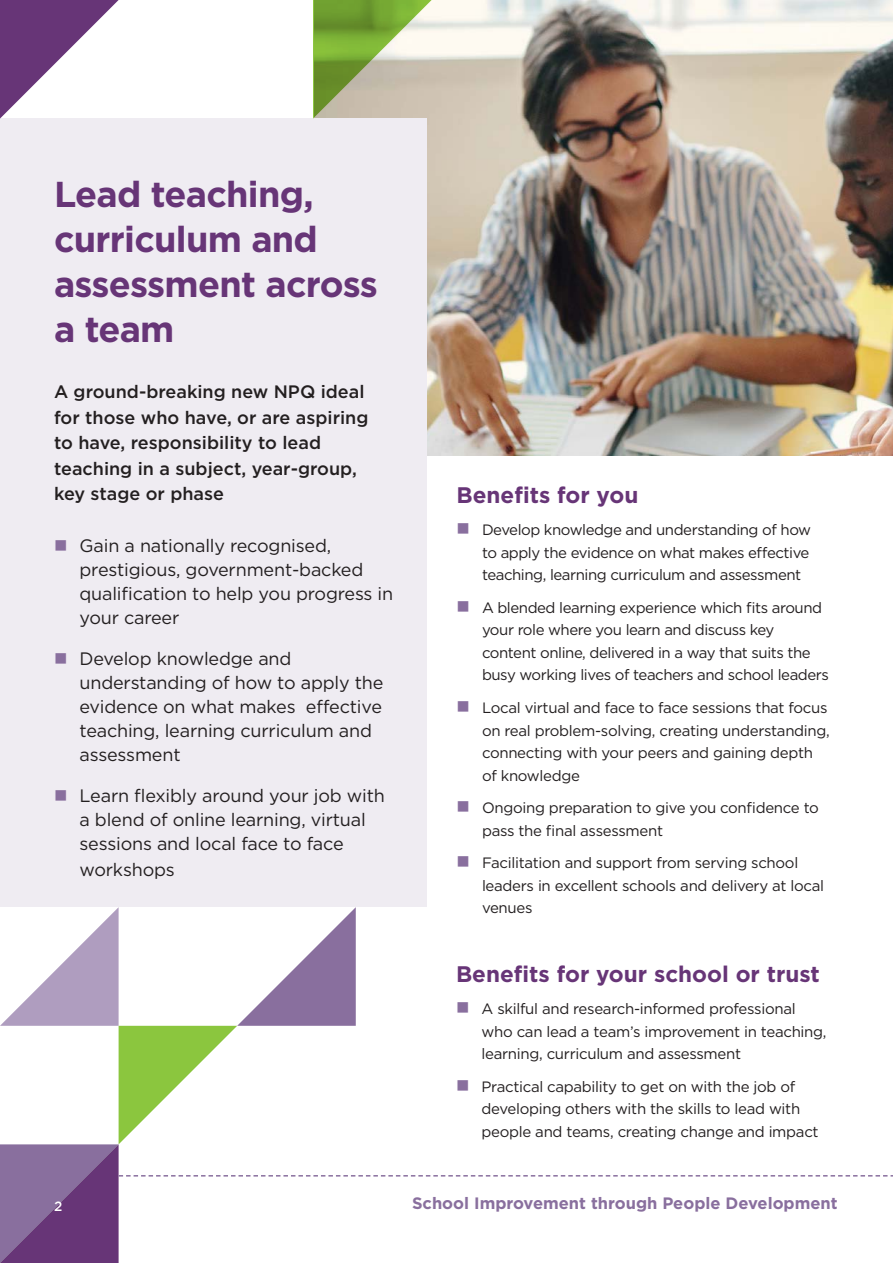
<style>
.page{position:relative;width:893px;height:1263px;background:#fff}
.page>*{position:absolute;margin:0;border:0;box-sizing:border-box;transform-origin:0 0}
.t1{font:700 36px/45px "Gotham";letter-spacing:-.02em;color:#673577}
.Sub_1{font:700 22.5px "Gotham";color:#673577}
.t2{font:18px/24px "Gotham";letter-spacing:-.01em;color:#231f20}
.Body_2{font:500 18px/25.5px "Gotham";color:#231f20}
.t3{font:700 16.5px "Gotham";color:#896f9e}
.Body_2-2{font:15px/22.5px "Gotham";letter-spacing:-.02em;color:#231f20}
.t4{font:500 13.5px "Gotham";color:#fff}
.s1{color:#896f9e}
</style>
<div class="page">
<img style="left:427px;top:0;width:466px;height:455px">
<div style="left:0;top:119px;width:427px;height:788px;background:#efecf2"></div>
<svg style="left:0;top:0;width:119px;height:119px"></svg>
<svg style="left:313px;top:0;width:119px;height:119px;background:#a3b677"></svg>
<svg style="left:0;top:907px;width:893px;height:356px"></svg>
<p class="t1" style="left:54px;top:172px;width:325px">Lead teaching, curriculum and assessment across a team</p>
<p class="Body_2" style="left:54px;top:379px;width:316px">A ground-breaking new NPQ ideal for those who have, or are aspiring to have, responsibility to lead teaching in a subject, year-group, key stage or phase</p>
<p class="t2" style="left:80px;top:534px;width:315px;text-indent:-26px"><span class="s1">■</span> Gain a nationally recognised, prestigious, government-backed qualification to help you progress in your career</p>
<p class="t2" style="left:80px;top:647px;width:305px;text-indent:-26px"><span class="s1">■</span> Develop knowledge and understanding of how to apply the evidence on what makes effective teaching, learning curriculum and assessment</p>
<p class="t2" style="left:80px;top:783px;width:307px;line-height:24.5px;text-indent:-26px"><span class="s1">■</span> Learn flexibly around your job with a blend of online learning, virtual sessions and local face to face workshops</p>
<p class="Sub_1" style="left:456px;top:480px;width:183px">Benefits for you</p>
<p class="Body_2-2" style="left:482px;top:519px;width:331px;text-align:justify;text-indent:-26px"><span class="s1">■</span> Develop knowledge and understanding of how to apply the evidence on what makes effective teaching, learning curriculum and assessment</p>
<p class="Body_2-2" style="left:482px;top:596px;width:348px;text-indent:-26px"><span class="s1">■</span> A blended learning experience which fits around your role where you learn and discuss key content online, delivered in a way that suits the busy working lives of teachers and school leaders</p>
<p class="Body_2-2" style="left:482px;top:696px;width:349px;text-indent:-26px"><span class="s1">■</span> Local virtual and face to face sessions that focus on real problem-solving, creating understanding, connecting with your peers and gaining depth of knowledge</p>
<p class="Body_2-2" style="left:482px;top:796px;width:338px;text-indent:-26px"><span class="s1">■</span> Ongoing preparation to give you confidence to pass the final assessment</p>
<p class="Body_2-2" style="left:482px;top:851px;width:344px;text-indent:-26px"><span class="s1">■</span> Facilitation and support from serving school leaders in excellent schools and delivery at local venues</p>
<p class="Sub_1" style="left:456px;top:959px;width:365px">Benefits for your school or trust</p>
<p class="Body_2-2" style="left:482px;top:997px;width:346px;text-indent:-26px"><span class="s1">■</span> A skilful and research-informed professional who can lead a team’s improvement in teaching, learning, curriculum and assessment</p>
<p class="Body_2-2" style="left:482px;top:1075px;width:339px;text-indent:-26px"><span class="s1">■</span> Practical capability to get on with the job of developing others with the skills to lead with people and teams, creating change and impact</p>
<p class="t4" style="left:54px;top:1198px;width:10px">2</p>
<p class="t3" style="left:412px;top:1192px;width:427px">School Improvement through People Development</p>
</div>
